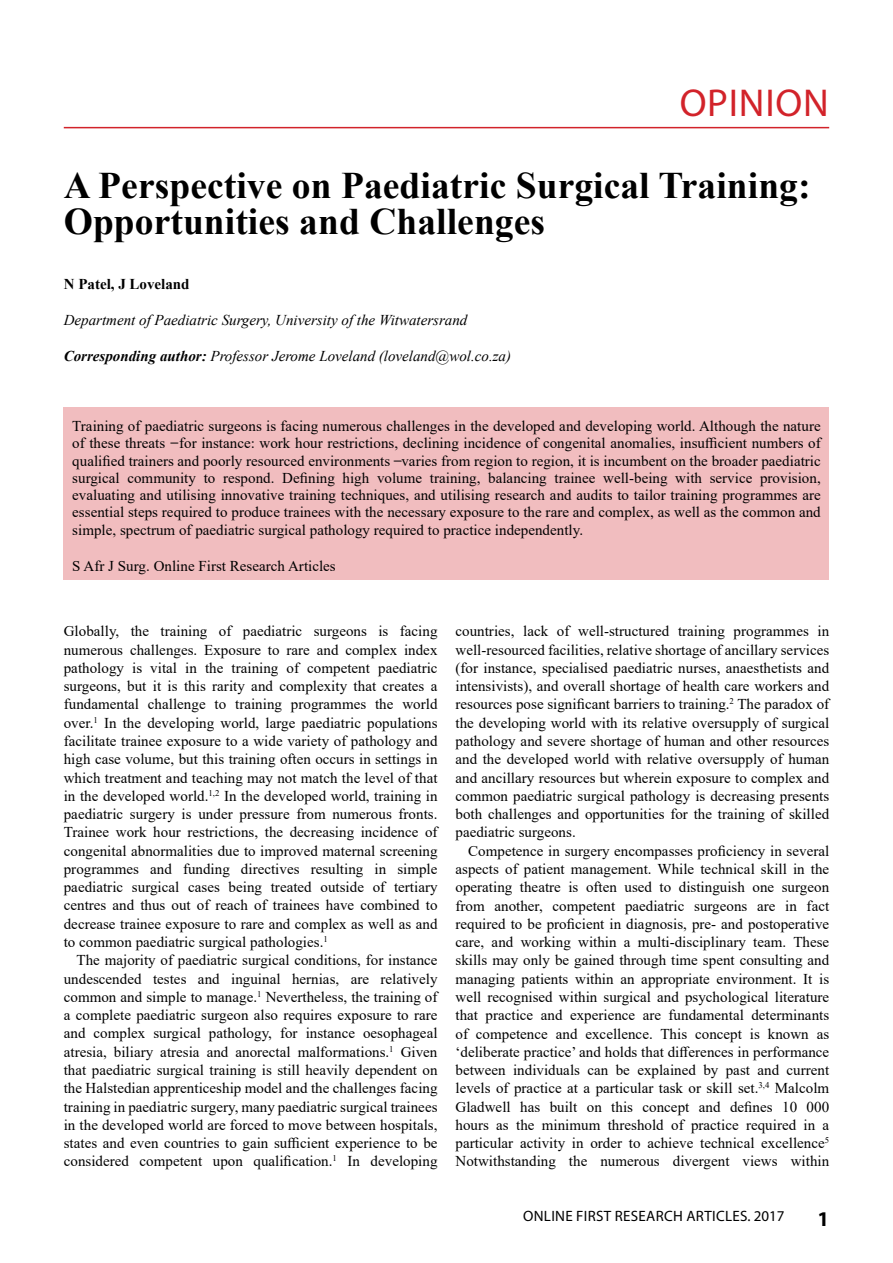
<style>
.page{position:relative;width:893px;height:1263px;background:#fff}
.page>*{position:absolute;margin:0;border:0;box-sizing:border-box;transform-origin:0 0}
.t1{font:39px "Myriad Pro";letter-spacing:.02em;color:#d2232a}
.t2{font:700 37.5px/36px "Times New Roman";color:#000}
.t3{font:700 21px "Myriad Pro";color:#000}
.t4{font:15px/18.3px "Times New Roman";color:#000;text-align:justify}
.t5{font:italic 15px "Times New Roman";color:#000}
.t6{font:15px "Myriad Pro";letter-spacing:.02em;color:#000}
.t7{font:700 15px "Times New Roman";color:#000}
.s1{font-weight:700}
</style>
<div class="page">
<hr style="left:64px;top:127px;width:765px;height:1px;background:#d2232a">
<div style="left:64px;top:407px;width:765px;height:173px;background:#f1bdbf"></div>
<h1 class="t1" style="left:680px;top:78px;width:151px">OPINION</h1>
<h2 class="t2" style="left:64px;top:166px;width:748px">A Perspective on Paediatric Surgical Training:<br>Opportunities and Challenges</h2>
<p class="t7" style="left:64px;top:273px;width:127px">N Patel, J Loveland</p>
<p class="t5" style="left:64px;top:310px;width:405px">Department of Paediatric Surgery, University of the Witwatersrand</p>
<p class="t5" style="left:64px;top:346px;width:449px"><span class="s1">Corresponding author:</span> Professor Jerome Loveland (loveland@wol.co.za)</p>
<p class="t4" style="left:72px;top:417px;width:750px;line-height:17.2px">Training of paediatric surgeons is facing numerous challenges in the developed and developing world. Although the nature of these threats ̶for instance: work hour restrictions, declining incidence of congenital anomalies, insufficient numbers of qualified trainers and poorly resourced environments ̶varies from region to region, it is incumbent on the broader paediatric surgical community to respond. Defining high volume training, balancing trainee well-being with service provision, evaluating and utilising innovative training techniques, and utilising research and audits to tailor training programmes are essential steps required to produce trainees with the necessary exposure to the rare and complex, as well as the common and simple, spectrum of paediatric surgical pathology required to practice independently.</p>
<p class="t4" style="left:72px;top:556px;width:265px">S Afr J Surg. Online First Research Articles</p>
<p class="t4" style="left:64px;top:622px;width:375px">Globally, the training of paediatric surgeons is facing numerous challenges. Exposure to rare and complex index pathology is vital in the training of competent paediatric surgeons, but it is this rarity and complexity that creates a fundamental challenge to training programmes the world over.<sup>1</sup> In the developing world, large paediatric populations facilitate trainee exposure to a wide variety of pathology and high case volume, but this training often occurs in settings in which treatment and teaching may not match the level of that in the developed world.<sup>1,2</sup> In the developed world, training in paediatric surgery is under pressure from numerous fronts.<br>Trainee work hour restrictions, the decreasing incidence of congenital abnormalities due to improved maternal screening programmes and funding directives resulting in simple paediatric surgical cases being treated outside of tertiary centres and thus out of reach of trainees have combined to decrease trainee exposure to rare and complex as well as and to common paediatric surgical pathologies.<sup>1</sup></p>
<p class="t4" style="left:64px;top:951px;width:375px;text-indent:13px">The majority of paediatric surgical conditions, for instance undescended testes and inguinal hernias, are relatively common and simple to manage.<sup>1</sup> Nevertheless, the training of a complete paediatric surgeon also requires exposure to rare and complex surgical pathology, for instance oesophageal atresia, biliary atresia and anorectal malformations.<sup>1</sup> Given that paediatric surgical training is still heavily dependent on the Halstedian apprenticeship model and the challenges facing training in paediatric surgery, many paediatric surgical trainees in the developed world are forced to move between hospitals, states and even countries to gain sufficient experience to be considered competent upon qualification.<sup>1</sup> In developing</p>
<p class="t4" style="left:455px;top:622px;width:375px">countries, lack of well-structured training programmes in well-resourced facilities, relative shortage of ancillary services (for instance, specialised paediatric nurses, anaesthetists and intensivists), and overall shortage of health care workers and resources pose significant barriers to training.<sup>2</sup> The paradox of the developing world with its relative oversupply of surgical pathology and severe shortage of human and other resources and the developed world with relative oversupply of human and ancillary resources but wherein exposure to complex and common paediatric surgical pathology is decreasing presents both challenges and opportunities for the training of skilled paediatric surgeons.</p>
<p class="t4" style="left:455px;top:841px;width:375px;text-indent:13px">Competence in surgery encompasses proficiency in several aspects of patient management. While technical skill in the operating theatre is often used to distinguish one surgeon from another, competent paediatric surgeons are in fact required to be proficient in diagnosis, pre- and postoperative care, and working within a multi-disciplinary team. These skills may only be gained through time spent consulting and managing patients within an appropriate environment. It is well recognised within surgical and psychological literature that practice and experience are fundamental determinants of competence and excellence. This concept is known as ‘deliberate practice’ and holds that differences in performance between individuals can be explained by past and current levels of practice at a particular task or skill set.<sup>3,4</sup> Malcolm Gladwell has built on this concept and defines 10 000 hours as the minimum threshold of practice required in a particular activity in order to achieve technical excellence<sup>5<br></sup>Notwithstanding the numerous divergent views within</p>
<p class="t6" style="left:523px;top:1207px;width:263px">ONLINE FIRST RESEARCH ARTICLES. 2017</p>
<h3 class="t3" style="left:817px;top:1205px;width:13px">1</h3>
</div>
